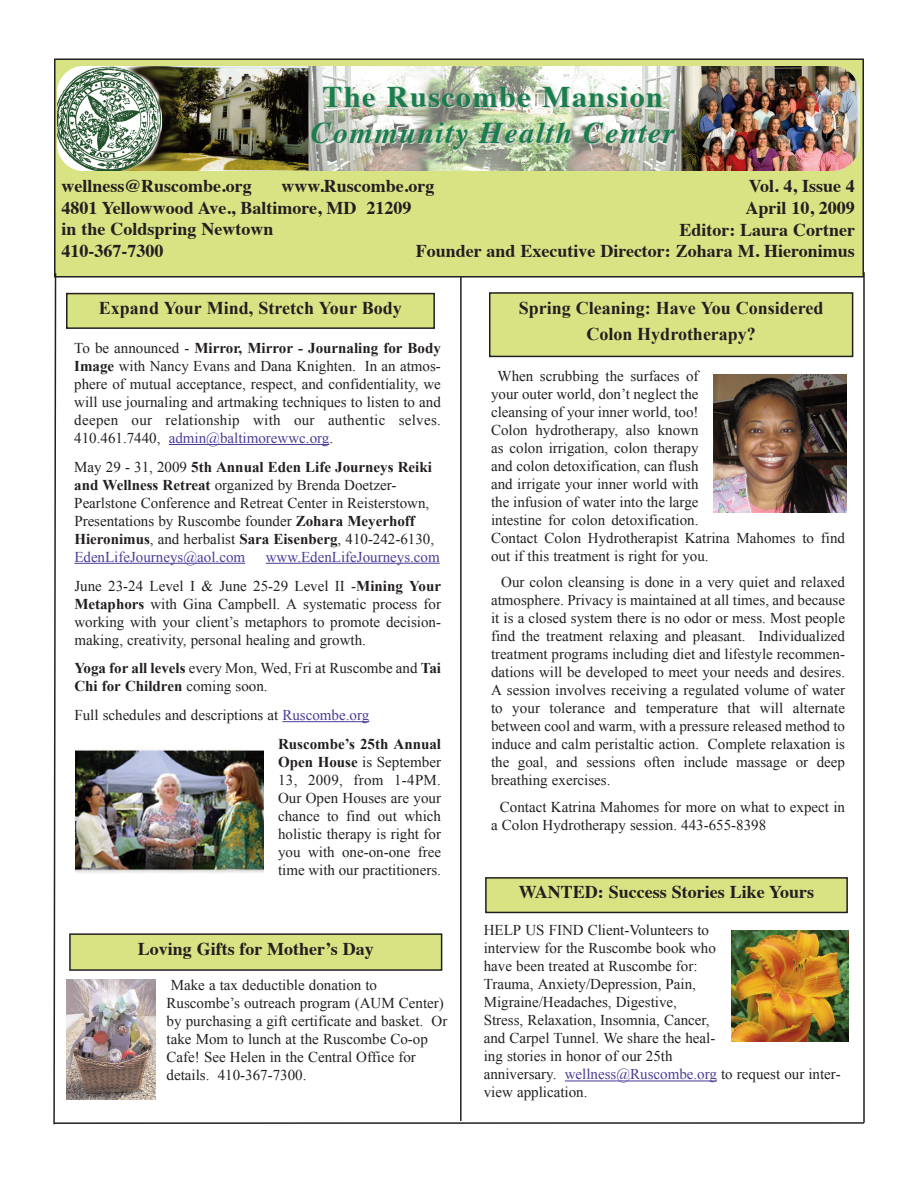
<style>
.page{position:relative;width:918px;height:1188px;background:#fff}
.page>*{position:absolute;margin:0;border:0;box-sizing:border-box;transform-origin:0 0}
.t1{font:italic 700 30px "Times";letter-spacing:.05em;color:#197d4c}
.t2{font:700 30px "Times";letter-spacing:.05em;color:#197d4c}
.t3{font:700 18px/21.6px "Times";color:#231f20;text-align:right}
.t4{font:700 18px/26px "Times New Roman";color:#231f20;text-align:center}
.t5{font:15px/18px "Times New Roman";color:#231f20}
.s1{font-weight:700}
.s2{color:#4d3c98}
</style>
<div class="page">
<div style="left:55px;top:59px;width:808px;height:218px;background:#d8e484"></div>
<div style="left:54px;top:58px;width:810px;height:220px;border:2px solid #231f20"></div>
<svg style="left:53px;top:272px;width:4px;height:853px"></svg>
<hr style="left:863px;top:272px;width:2px;height:851px;background:#231f20">
<hr style="left:54px;top:1122px;width:810px;height:2px;background:#231f20">
<img style="left:57px;top:66px;width:803px;height:105px;border-radius:27px">
<hr style="left:169px;top:444px;width:160px;height:1px;background:#4d3c98">
<hr style="left:74px;top:563px;width:171px;height:1px;background:#4d3c98">
<hr style="left:266px;top:563px;width:174px;height:1px;background:#4d3c98">
<hr style="left:282px;top:721px;width:87px;height:1px;background:#4d3c98">
<img style="left:714px;top:375px;width:132px;height:137px">
<hr style="left:460px;top:277px;width:2px;height:844px;background:#231f20">
<hr style="left:565px;top:1080px;width:152px;height:1px;background:#4d3c98">
<div style="left:486px;top:878px;width:361px;height:34px;background:#d8e484"></div>
<div style="left:485px;top:877px;width:363px;height:36px;border:2px solid #231f20"></div>
<img style="left:732px;top:931px;width:117px;height:111px">
<div style="left:490px;top:293px;width:363px;height:63px;background:#d8e484"></div>
<div style="left:489px;top:292px;width:364px;height:65px;border:2px solid #231f20"></div>
<div style="left:67px;top:294px;width:367px;height:34px;background:#d8e484"></div>
<div style="left:66px;top:293px;width:369px;height:36px;border:2px solid #231f20"></div>
<div style="left:70px;top:934px;width:372px;height:36px;background:#d8e484"></div>
<div style="left:69px;top:933px;width:373px;height:38px;border:2px solid #231f20"></div>
<svg style="left:67px;top:1099px;width:89px;height:1px"></svg>
<img style="left:67px;top:979px;width:89px;height:120px">
<img style="left:76px;top:749px;width:187px;height:124px">
<h1 class="t2" style="left:323px;top:84px;width:342px">The Ruscombe Mansion</h1>
<h1 class="t1" style="left:311px;top:120px;width:365px">Community Health Center</h1>
<p class="t3" style="left:62px;top:177px;width:192px">wellness@Ruscombe.org</p>
<p class="t3" style="left:62px;top:177px;width:374px;text-align:left;text-indent:220px">www.Ruscombe.org<br>4801 Yellowwood Ave., Baltimore, MD 21209<br>in the Coldspring Newtown<br>410-367-7300</p>
<p class="t3" style="left:416px;top:177px;width:441px">Vol. 4, Issue 4<br>April 10, 2009<br>Editor: Laura Cortner<br>Founder and Executive Director: Zohara M. Hieronimus</p>
<p class="t4" style="left:99px;top:295px;width:304px">Expand Your Mind, Stretch Your Body</p>
<p class="t5" style="left:74px;top:339px;width:368px;text-align:justify">To be announced - <span class="s1">Mirror, Mirror - Journaling for Body Image</span> with Nancy Evans and Dana Knighten. In an atmos&shy;phere of mutual acceptance, respect, and confidentiality, we will use journaling and artmaking techniques to listen to and deepen our relationship with our authentic selves.<br>410.461.7440, <span class="s2">admin@baltimorewwc.org</span>.</p>
<p class="t5" style="left:74px;top:458px;width:361px">May 29 - 31, 2009 <span class="s1">5th Annual Eden Life Journeys Reiki and Wellness Retreat</span> organized by Brenda Doetzer-Pearlstone Conference and Retreat Center in Reisterstown, Presentations by Ruscombe founder <span class="s1">Zohara Meyerhoff Hieronimus</span>, and herbalist <span class="s1">Sara Eisenberg</span>, 410-242-6130, <span class="s2">EdenLifeJourneys@aol.com</span></p>
<p class="t5" style="left:74px;top:542px;width:368px;line-height:28.8px;text-align:right"><span class="s2">www.EdenLifeJourneys.com<br></span>June 23-24 Level I &amp; June 25-29 Level II -<span class="s1">Mining Your</span></p>
<p class="t5" style="left:74px;top:595px;width:368px;text-align:justify"><span class="s1">Metaphors</span> with Gina Campbell. A systematic process for working with your client’s metaphors to promote decision&shy;making, creativity, personal healing and growth.</p>
<p class="t5" style="left:74px;top:659px;width:368px"><span class="s1">Yoga for all levels</span> every Mon, Wed, Fri at Ruscombe and <span class="s1">Tai<br>Chi for Children</span> coming soon.</p>
<p class="t5" style="left:278px;top:701px;width:164px;line-height:28.8px;text-indent:-204px">Full schedules and descriptions at <span class="s2">Ruscombe.org<br></span><span class="s1">Ruscombe’s 25th Annual</span></p>
<p class="t5" style="left:278px;top:753px;width:164px;text-align:justify"><span class="s1">Open House</span> is September 13, 2009, from 1-4PM.<br>Our Open Houses are your chance to find out which holistic therapy is right for you with one-on-one free time with our practitioners.</p>
<p class="t3" style="left:138px;top:939px;width:238px">Loving Gifts for Mother’s Day</p>
<p class="t5" style="left:167px;top:976px;width:282px">Make a tax deductible donation to Ruscombe’s outreach program (AUM Center) by purchasing a gift certificate and basket. Or take Mom to lunch at the Ruscombe Co-op Cafe! See Helen in the Central Office for details. 410-367-7300.</p>
<p class="t4" style="left:519px;top:295px;width:306px">Spring Cleaning: Have You Considered<br>Colon Hydrotherapy?</p>
<p class="t5" style="left:491px;top:367px;width:356px;text-indent:7px">When scrubbing the surfaces of<br>your outer world, don’t neglect the<br>cleansing of your inner world, too!<br>Colon hydrotherapy, also known<br>as colon irrigation, colon therapy<br>and colon detoxification, can flush<br>and irrigate your inner world with<br>the infusion of water into the large<br>intestine for colon detoxification.<br>Contact Colon Hydrotherapist Katrina Mahomes to find out if this treatment is right for you.</p>
<p class="t5" style="left:491px;top:573px;width:356px;text-align:justify;text-indent:10px">Our colon cleansing is done in a very quiet and relaxed atmosphere. Privacy is maintained at all times, and because it is a closed system there is no odor or mess. Most people find the treatment relaxing and pleasant. Individualized treatment programs including diet and lifestyle recommen&shy;dations will be developed to meet your needs and desires.<br>A session involves receiving a regulated volume of water to your tolerance and temperature that will alternate between cool and warm, with a pressure released method to induce and calm peristaltic action. Complete relaxation is the goal, and sessions often include massage or deep breathing exercises.</p>
<p class="t5" style="left:491px;top:798px;width:356px;text-indent:9px">Contact Katrina Mahomes for more on what to expect in a Colon Hydrotherapy session. 443-655-8398</p>
<p class="t3" style="left:519px;top:883px;width:297px">WANTED: Success Stories Like Yours</p>
<p class="t5" style="left:484px;top:921px;width:359px">HELP US FIND Client-Volunteers to<br>interview for the Ruscombe book who<br>have been treated at Ruscombe for:<br>Trauma, Anxiety/Depression, Pain,<br>Migraine/Headaches, Digestive,<br>Stress, Relaxation, Insomnia, Cancer,<br>and Carpel Tunnel. We share the heal-<br>ing stories in honor of our 25th<br>anniversary. <span class="s2">wellness@Ruscombe.org</span> to request our inter&shy;view application.</p>
</div>
